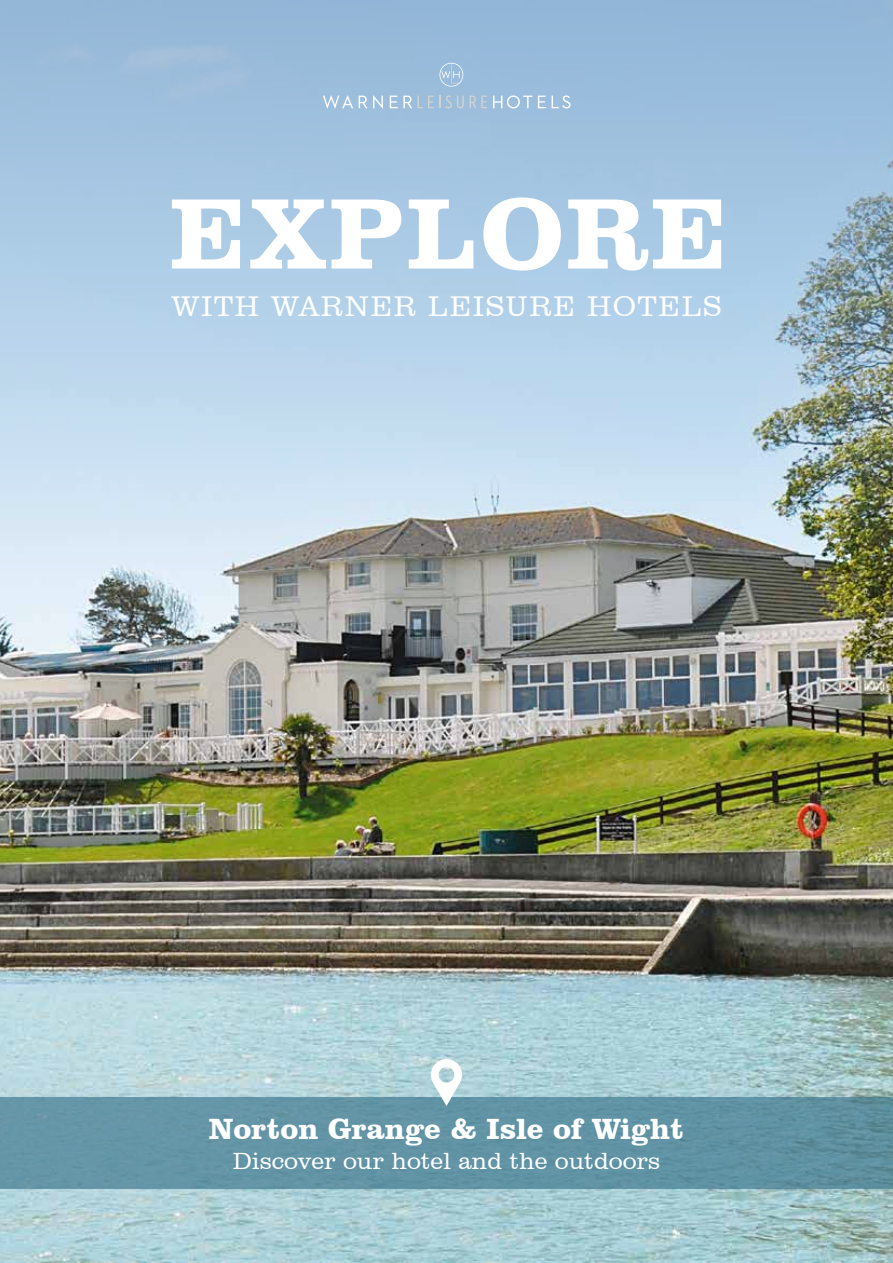
<style>
.page{position:relative;width:893px;height:1263px;background:#fff}
.page>*{position:absolute;margin:0;border:0;box-sizing:border-box;transform-origin:0 0}
.t1{font:700 30px "Clarendon BT";color:#fff}
.t2{font:300 29.1px "Clarendon BT";letter-spacing:.05em;color:#fff}
.t3{font:300 24px "Clarendon BT";color:#fff}
</style>
<div class="page">
<img style="left:0;top:910px;width:893px;height:353px">
<img style="left:0;top:0;width:893px;height:910px">
<div style="left:0;top:1097px;width:893px;height:91px;background:#6294a6"></div>
<svg style="left:172px;top:197px;width:549px;height:74px"></svg>
<svg style="left:431px;top:1059px;width:31px;height:47px"></svg>
<svg style="left:493px;top:95px;width:39px;height:13px"></svg>
<svg style="left:538px;top:96px;width:8px;height:12px"></svg>
<svg style="left:552px;top:95px;width:19px;height:13px"></svg>
<svg style="left:439px;top:63px;width:24px;height:24px"></svg>
<svg style="left:323px;top:95px;width:30px;height:14px"></svg>
<svg style="left:359px;top:96px;width:8px;height:12px"></svg>
<svg style="left:373px;top:95px;width:10px;height:14px"></svg>
<svg style="left:390px;top:95px;width:97px;height:13px"></svg>
<p class="t2" style="left:171px;top:288px;width:552px">WITH WARNER LEISURE HOTELS</p>
<p class="t1" style="left:209px;top:1110px;width:477px">Norton Grange &amp; Isle of Wight</p>
<p class="t3" style="left:233px;top:1146px;width:429px">Discover our hotel and the outdoors</p>
</div>
